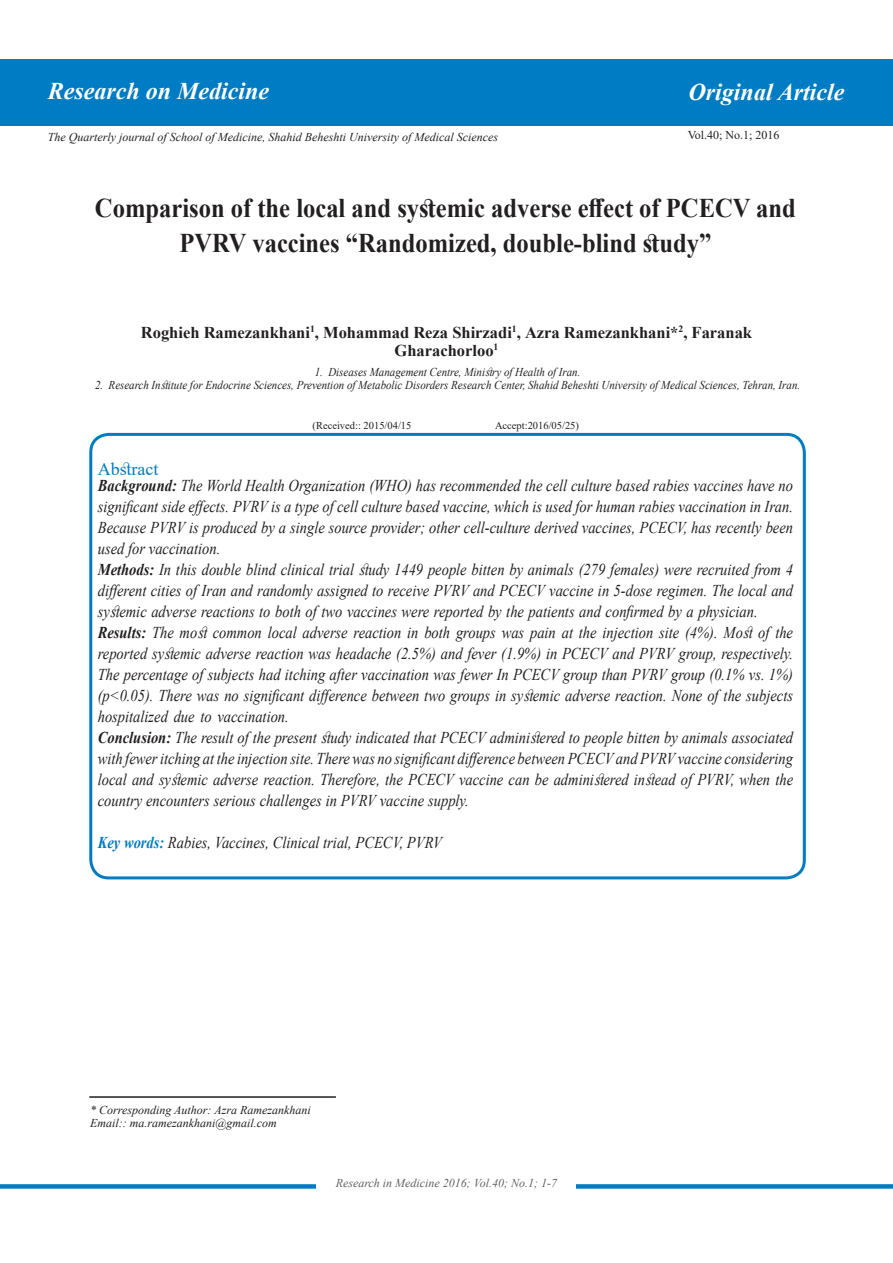
<style>
.page{position:relative;width:893px;height:1263px;background:#fff}
.page>*{position:absolute;margin:0;border:0;box-sizing:border-box;transform-origin:0 0}
.t1{font:700 27px/34.5px "Times New Roman";color:#231f20;text-align:center;scale:.91 1}
.t2{font:italic 700 24px "Times New Roman";color:#fff}
.t3{font:18px "Times New Roman";color:#007cc4}
.t4{font:italic 16.5px/21px "Times New Roman";color:#231f20;scale:.88 1}
.t5{font:700 16.5px "Times New Roman";color:#231f20}
.t6{font:italic 12px/13.2px "Times New Roman";color:#231f20;scale:.91 1}
.t7{font:italic 12px/13.2px "Times New Roman";color:#231f20}
.t8{font:italic 12px "Times New Roman";color:#616164}
.t9{font:12px "Times New Roman";color:#231f20}
.t10{font:10.5px "Times New Roman";color:#231f20}
.t11{font:700 9.6px "Times New Roman";color:#231f20}
.s1{font-size:16.5px}
.s2{font-weight:700}
.s3{font-weight:700;color:#007cc4}
</style>
<div class="page">
<div style="left:0;top:1184px;width:893px;height:5px;background:#007cc4"></div>
<div style="left:0;top:59px;width:893px;height:66px;background:#007cc4"></div>
<div style="left:89px;top:433px;width:717px;height:446px;border:3px solid #007cc4;border-radius:18px"></div>
<hr style="left:89px;top:1096px;width:247px;height:2px;background:#231f20">
<div style="left:317px;top:1178px;width:259px;height:16px;background:#fff"></div>
<h2 class="t2" style="left:48px;top:74px;width:223px">Research on Medicine</h2>
<p class="t7" style="left:48px;top:130px;width:452px">The Quarterly journal of School ofMedicine, Shahid Beheshti University ofMedical Sciences</p>
<h2 class="t2" style="left:689px;top:75px;width:157px">Original Article</h2>
<p class="t9" style="left:688px;top:127px;width:93px">Vol.40; No.1; 2016</p>
<h1 class="t1" style="left:95px;top:190px;width:772px">Comparison of the local and systemic adverse effect of PCECV and<br>PVRV vaccines “Randomized, double-blind study“</h1>
<p class="t11" style="left:310px;top:322px;width:6px">1</p>
<p class="t11" style="left:512px;top:322px;width:6px">1</p>
<p class="t11" style="left:670px;top:322px;width:15px">2<span class="s1">*</span></p>
<p class="t5" style="left:683px;top:320px;width:70px">, Faranak</p>
<p class="t5" style="left:141px;top:320px;width:531px">Roghieh Ramezankhani , Mohammad Reza Shirzadi , Azra Ramezankhani</p>
<p class="t11" style="left:494px;top:340px;width:6px">1</p>
<p class="t5" style="left:395px;top:338px;width:100px">Gharachorloo</p>
<p class="t6" style="left:328px;top:365px;width:279px">Diseases Management Centre, Ministry ofHealth ofIran.</p>
<p class="t6" style="left:109px;top:365px;width:761px;text-indent:206px">1.<br>Research Institute for Endocrine Sciences, Prevention ofMetabolic Disorders Research Center, Shahid Beheshti University ofMedical Sciences, Tehran, Iran.</p>
<p class="t6" style="left:95px;top:378px;width:10px">2.</p>
<p class="t3" style="left:98px;top:456px;width:62px">Abstract</p>
<p class="t10" style="left:313px;top:418px;width:100px">(Received:: 2015/04/15</p>
<p class="t10" style="left:495px;top:418px;width:85px">Accept:2016/05/25(</p>
<p class="t4" style="left:98px;top:474px;width:792px"><span class="s2">Background:</span> The World Health Organization (WHO) has recommended the cell culture based rabies vaccines have no significant side effects. PVRV ais type of cell culture based vaccine, which is usedfor human rabies vaccination in Iran.<br>Because PVRV is produced by a single source provider; other cell-culture derived vaccines, PCECV, has recently been usedfor vaccination.<br><span class="s2">Methods</span> In<span class="s2">:</span> this double blind clinical trial study 1449 people bitten by animals (279 females) were recruited from 4 different cities of Iran and randomly assigned to receive PVRV and PCECV vaccine in 5-dose regimen. The local and systemic adverse reactions to both of two vaccines were reported by the patients and confirmed by a physician.<br><span class="s2">Results:</span> The most common local adverse reaction in both groups was pain at the injection site (4% .) Most of the reported systemic adverse reaction was headache (2.5%) and fever (1.9%) in PCECV and PVRV group, respectively.<br>The percentage of subjects had itching after vaccination was fewer In PCECV group than PVRV group (0.1% vs. 1%( &lt;p ( 0.05 .) There was no significant difference between two groups in systemic adverse reaction. None of the subjects hospitalized due to vaccination.<br><span class="s2">Conclusion:</span> The result of the present study indicated that PCECV administered to people bitten by animals associated withfewer itching at the injection site. There was no significant difference between PCECVand PVRVvaccine considering local and systemic adverse reaction. Therefore, the PCECV vaccine can be administered instead of PVRV, when the country encounters serious challenges in PVRV vaccine supply.</p>
<p class="t4" style="left:98px;top:831px;width:393px"><span class="s3">Key words:</span> Rabies, Vaccines, Clinical trial, PCECV, PVRV</p>
<p class="t7" style="left:90px;top:1103px;width:222px">* Corresponding Author: Azra Ramezankhani<br>Email:: ma.ramezankhani@gmail.com</p>
<p class="t8" style="left:336px;top:1174px;width:223px">Research in Medicine 2016; Vol.40; No.1; 1-7</p>
</div>
